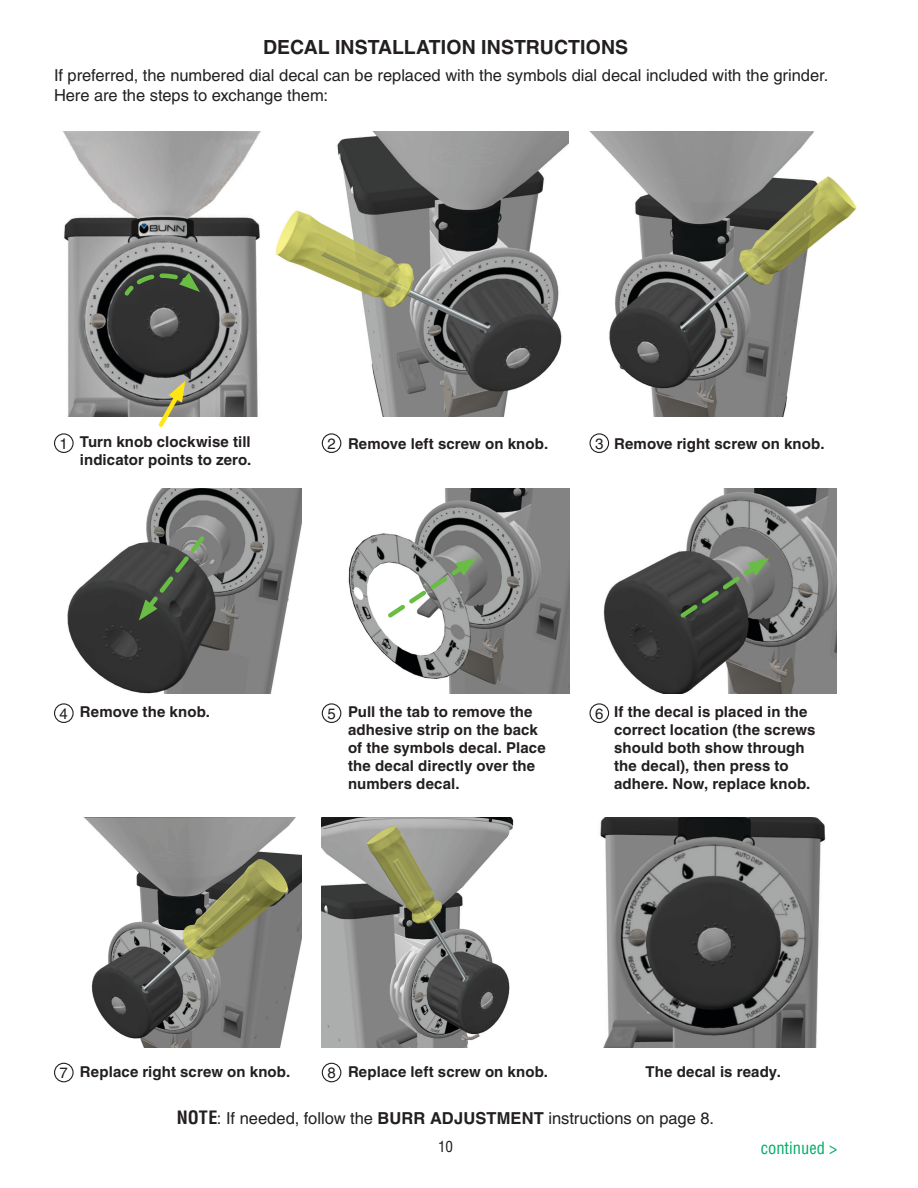
<style>
.page{position:relative;width:918px;height:1188px;background:#fff}
.page>*{position:absolute;margin:0;border:0;box-sizing:border-box;transform-origin:0 0}
.t1{font:700 19.5px "Helvetica LT Pro";letter-spacing:.005em;color:#231f20}
.t2{font:16.5px/19.8px "Helvetica LT Pro";color:#231f20}
.t3{font:condensed 16.5px "Helvetica LT Pro";color:#00ac68}
.t4{font:700 15px/18px "Helvetica LT Pro";letter-spacing:.01em;color:#231f20}
.t5{font:15px "Helvetica LT Pro";color:#231f20}
.t6{font:condensed 15px "Helvetica LT Pro";color:#231f20}
.s1{font-weight:700;font-stretch:condensed;font-size:18px}
.s2{font-weight:700}
</style>
<div class="page">
<img style="left:600px;top:817px;width:226px;height:231px">
<img style="left:63px;top:132px;width:197px;height:284px">
<img style="left:275px;top:132px;width:293px;height:284px">
<img style="left:590px;top:132px;width:267px;height:284px">
<img style="left:67px;top:488px;width:235px;height:206px">
<img style="left:348px;top:488px;width:221px;height:206px">
<img style="left:603px;top:488px;width:234px;height:206px">
<img style="left:83px;top:817px;width:218px;height:231px">
<img style="left:322px;top:818px;width:192px;height:230px">
<svg style="left:155px;top:381px;width:30px;height:46px"></svg>
<div style="left:54px;top:433px;width:20px;height:20px;border:1px solid #231f20;border-radius:50%"></div>
<div style="left:322px;top:433px;width:19px;height:20px;border:1px solid #231f20;border-radius:50%"></div>
<div style="left:589px;top:433px;width:20px;height:20px;border:1px solid #231f20;border-radius:50%"></div>
<div style="left:54px;top:703px;width:20px;height:20px;border:1px solid #231f20;border-radius:50%"></div>
<div style="left:322px;top:703px;width:19px;height:20px;border:1px solid #231f20;border-radius:50%"></div>
<div style="left:589px;top:703px;width:20px;height:20px;border:1px solid #231f20;border-radius:50%"></div>
<div style="left:54px;top:1063px;width:20px;height:19px;border:1px solid #231f20;border-radius:50%"></div>
<div style="left:322px;top:1063px;width:19px;height:19px;border:1px solid #231f20;border-radius:50%"></div>
<svg style="left:677px;top:558px;width:92px;height:64px;background:#535a51"></svg>
<svg style="left:384px;top:558px;width:93px;height:64px"></svg>
<svg style="left:139px;top:532px;width:69px;height:89px;background:#50564e"></svg>
<svg style="left:121px;top:271px;width:79px;height:29px;background:#3e4b38"></svg>
<h1 class="t1" style="left:263px;top:35px;width:367px">DECAL INSTALLATION INSTRUCTIONS</h1>
<p class="t2" style="left:54px;top:66px;width:776px">If preferred, the numbered dial decal can be replaced with the symbols dial decal included with the grinder.<br>Here are the steps to exchange them:</p>
<p class="t4" style="left:80px;top:433px;width:173px">Turn knob clockwise till indicator points to zero.</p>
<p class="t4" style="left:348px;top:434px;width:202px">Remove left screw on knob.</p>
<p class="t4" style="left:614px;top:434px;width:212px">Remove right screw on knob.</p>
<p class="t5" style="left:60px;top:435px;width:10px">1</p>
<p class="t5" style="left:327px;top:435px;width:10px">2</p>
<p class="t5" style="left:595px;top:435px;width:10px">3</p>
<p class="t4" style="left:80px;top:702px;width:132px">Remove the knob.</p>
<p class="t4" style="left:348px;top:702px;width:199px">Pull the tab to remove the adhesive strip on the back of the symbols decal. Place the decal directly over the numbers decal.</p>
<p class="t4" style="left:614px;top:702px;width:203px">If the decal is placed in the correct location (the screws should both show through the decal), then press to adhere. Now, replace knob.</p>
<p class="t5" style="left:60px;top:705px;width:10px">4</p>
<p class="t5" style="left:327px;top:705px;width:10px">5</p>
<p class="t5" style="left:595px;top:705px;width:10px">6</p>
<p class="t4" style="left:80px;top:1063px;width:212px">Replace right screw on knob.</p>
<p class="t4" style="left:348px;top:1063px;width:202px">Replace left screw on knob.</p>
<p class="t4" style="left:646px;top:1063px;width:137px">The decal is ready.</p>
<p class="t2" style="left:177px;top:1109px;width:539px"><span class="s1">NOTE</span>: If needed, follow the <span class="s2">BURR ADJUSTMENT</span> instructions on page 8.</p>
<p class="t3" style="left:761px;top:1138px;width:78px">continued &gt;</p>
<p class="t5" style="left:60px;top:1064px;width:10px">7</p>
<p class="t5" style="left:327px;top:1064px;width:10px">8</p>
<p class="t6" style="left:438px;top:1137px;width:16px">10</p>
</div>
